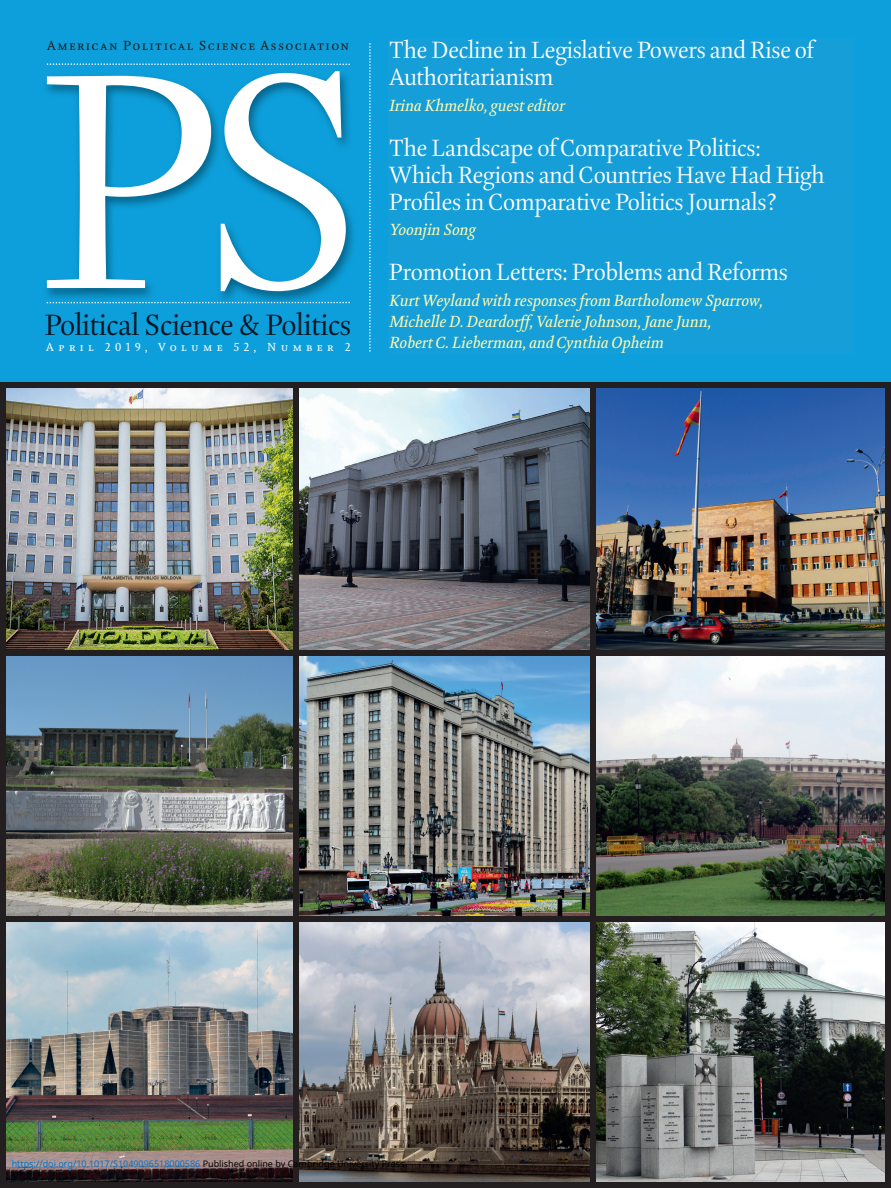
<style>
.page{position:relative;width:891px;height:1188px;background:#fff}
.page>*{position:absolute;margin:0;border:0;box-sizing:border-box;transform-origin:0 0}
.t1{font:313.5px "Kingfisher Display";color:#fff}
.t2{font:30px "Kingfisher Display";letter-spacing:-.015em;color:#001522}
.t3{font:24px/27px "Kingfisher Display";letter-spacing:-.015em;color:#fff}
.t4{font:italic 16.5px/21px "Kingfisher";letter-spacing:-.005em;color:#fff8ae}
.t5{font:13.5px "Kingfisher";letter-spacing:.095em;color:#231f20}
.t6{font:12px "Kingfisher";letter-spacing:.355em;color:#fff}
.t7{font:9px "Noto Sans";color:#0172cf}
.s1{color:#000}
</style>
<div class="page">
<div style="left:0;top:0;width:891px;height:383px;background:#0d9fdb"></div>
<img style="left:46px;top:73px;width:308px;height:231px">
<svg style="left:47px;top:302px;width:303px;height:1px"></svg>
<svg style="left:47px;top:63px;width:303px;height:2px"></svg>
<svg style="left:369px;top:43px;width:2px;height:309px"></svg>
<div style="left:389px;top:40px;width:465px;height:313px;background:#169ed9"></div>
<img style="left:6px;top:921px;width:880px;height:262px">
<img style="left:6px;top:656px;width:880px;height:260px">
<img style="left:596px;top:388px;width:290px;height:263px">
<img style="left:6px;top:388px;width:288px;height:263px">
<img style="left:299px;top:388px;width:292px;height:263px">
<div style="left:0;top:383px;width:891px;height:5px;background:#231f20"></div>
<div style="left:0;top:651px;width:891px;height:5px;background:#231f20"></div>
<div style="left:0;top:916px;width:891px;height:5px;background:#231f20"></div>
<div style="left:0;top:1183px;width:891px;height:5px;background:#231f20"></div>
<div style="left:294px;top:383px;width:5px;height:805px;background:#231f20"></div>
<div style="left:591px;top:383px;width:5px;height:805px;background:#231f20"></div>
<div style="left:886px;top:383px;width:5px;height:805px;background:#231f20"></div>
<div style="left:0;top:383px;width:6px;height:805px;background:#231f20"></div>
<p class="t5" style="left:47px;top:40px;width:304px">AMERICAN POLITICAL SCIENCE ASSOCIATION</p>
<p class="t3" style="left:389px;top:39px;width:427px">The Decline in Legislative Powers and Rise of<br>Authoritarianism</p>
<p class="t4" style="left:389px;top:96px;width:177px">Irina Khmelko, guest editor</p>
<p class="t3" style="left:389px;top:137px;width:437px">The Landscape of Comparative Politics:<br>Which Regions and Countries Have Had High<br>Profiles in Comparative Politics Journals?</p>
<p class="t4" style="left:389px;top:221px;width:88px">Yoonjin Song</p>
<p class="t3" style="left:389px;top:261px;width:401px">Promotion Letters: Problems and Reforms</p>
<p class="t4" style="left:389px;top:291px;width:375px">Kurt Weyland with responses from Bartholomew Sparrow,<br>Michelle D. Deardorff, Valerie Johnson, Jane Junn,<br>Robert C. Lieberman, and Cynthia Opheim</p>
<p class="t1" style="left:38px;top:44px;width:333px">PS</p>
<p class="t2" style="left:44px;top:311px;width:309px">Political Science &amp; Politics</p>
<p class="t6" style="left:46px;top:342px;width:306px">APRIL 2019, VOLUME 52, NUMBER 2</p>
<p class="t7" style="left:12px;top:1157px;width:394px">https://doi.org/10.1017/S1049096518000586 <span class="s1">Published online by Cambridge University Press</span></p>
</div>
